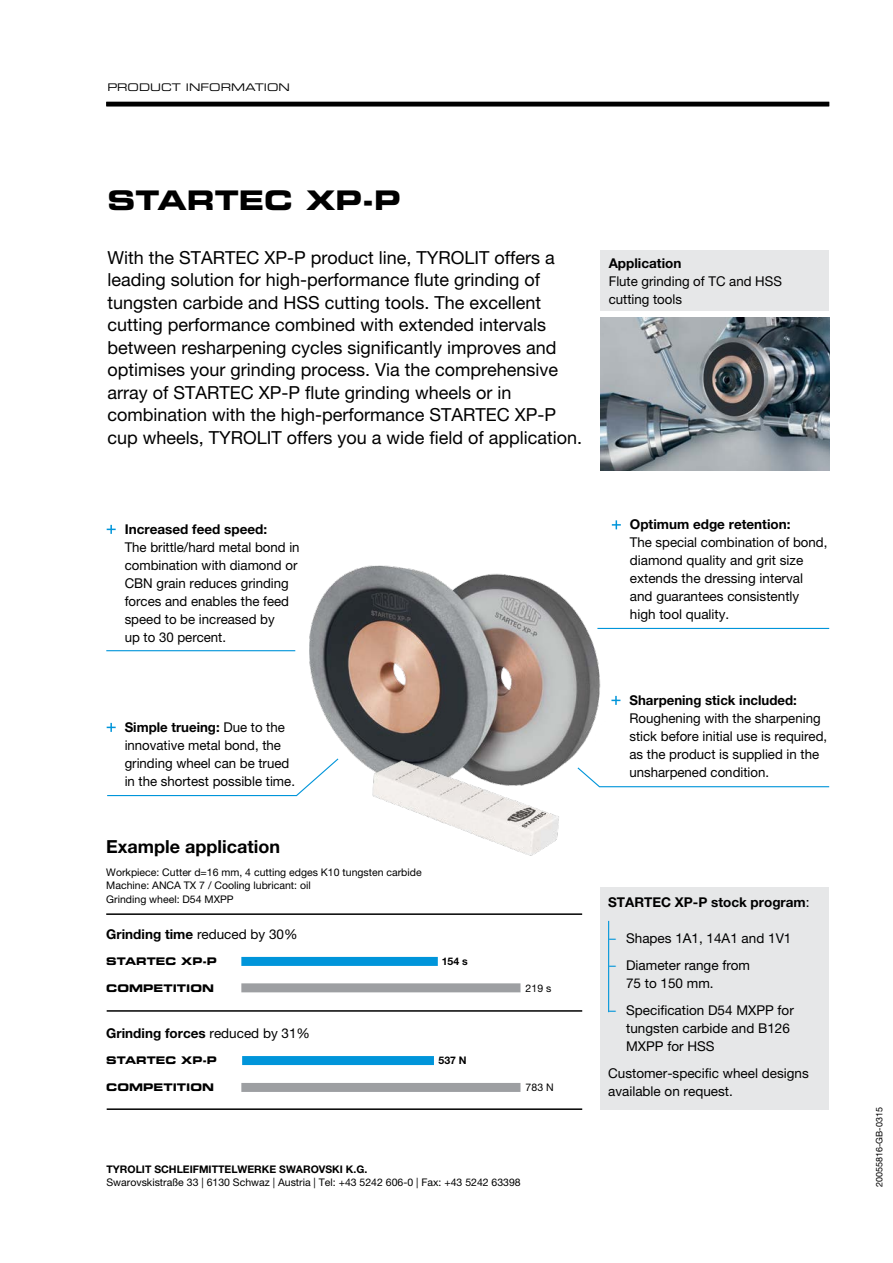
<style>
.page{position:relative;width:893px;height:1263px;background:#fff}
.page>*{position:absolute;margin:0;border:0;box-sizing:border-box;transform-origin:0 0}
.t1{font:27px "Eurostile LT Std Bold Ex 2";color:#000}
.t2{font:18px/22.5px "Helvetica Neue LT Pro";color:#000}
.t3{font:700 18px "Helvetica Neue LT Pro";color:#000}
.t4{font:13.5px/18px "Helvetica Neue LT Pro";color:#000}
.t5{font:700 13.5px "Helvetica Neue LT Pro";color:#000}
.t6{font:10.5px/13.5px "Helvetica Neue LT Pro";color:#000}
.t7{font:700 10.5px "Helvetica Neue LT Pro";color:#000}
.t8{font:10.5px "Eurostile LT Std Bold Ex 2";color:#000}
.t9{font:10.5px "Eurostile LT Std Ex 2";color:#000}
.t10{font:9px "Helvetica Neue LT Pro";color:#000}
.s1{font-weight:700}
.s2{font-weight:400}
.s3{color:#0095da}
</style>
<div class="page">
<hr style="left:106px;top:650px;width:189px;height:1px;background:#0095da">
<hr style="left:106px;top:102px;width:723px;height:4px;background:#000">
<img style="left:600px;top:318px;width:229px;height:153px">
<hr style="left:106px;top:913px;width:476px;height:2px;background:#000">
<hr style="left:107px;top:1010px;width:475px;height:2px;background:#000">
<hr style="left:107px;top:1108px;width:475px;height:2px;background:#000">
<div style="left:241px;top:957px;width:197px;height:9px;background:#0095da"></div>
<div style="left:242px;top:1056px;width:192px;height:9px;background:#0095da"></div>
<div style="left:241px;top:1083px;width:279px;height:9px;background:#9d9fa2"></div>
<div style="left:241px;top:983px;width:279px;height:9px;background:#9d9fa2"></div>
<svg style="left:107px;top:783px;width:203px;height:14px"></svg>
<hr style="left:597px;top:628px;width:232px;height:1px;background:#0095da">
<svg style="left:664px;top:786px;width:166px;height:2px"></svg>
<img style="left:310px;top:565px;width:354px;height:223px">
<img style="left:357px;top:738px;width:225px;height:118px">
<div style="left:600px;top:887px;width:229px;height:223px;background:#e6e7e8"></div>
<svg style="left:107px;top:525px;width:9px;height:9px"></svg>
<svg style="left:107px;top:723px;width:9px;height:9px"></svg>
<svg style="left:612px;top:520px;width:9px;height:9px"></svg>
<div style="left:600px;top:250px;width:229px;height:61px;background:#e6e7e8"></div>
<svg style="left:611px;top:696px;width:9px;height:9px"></svg>
<hr style="left:608px;top:921px;width:1px;height:91px;background:#0095da">
<p class="t9" style="left:107px;top:80px;width:184px">PRODUCT INFORMATION</p>
<h1 class="t1" style="left:107px;top:181px;width:295px">STARTEC XP-P</h1>
<p class="t2" style="left:107px;top:246px;width:476px">With the STARTEC XP-P product line, TYROLIT offers a leading solution for high-performance flute grinding of tungsten carbide and HSS cutting tools. The excellent cutting performance combined with extended intervals between resharpening cycles significantly improves and optimises your grinding process. Via the comprehensive array of STARTEC XP-P flute grinding wheels or in combination with the high-performance STARTEC XP-P cup wheels, TYROLIT offers you a wide field of application.</p>
<p class="t5" style="left:609px;top:255px;width:74px">Application</p>
<p class="t4" style="left:609px;top:272px;width:175px">Flute grinding of TC and HSS cutting tools</p>
<p class="t5" style="left:125px;top:521px;width:144px">Increased feed speed:</p>
<p class="t4" style="left:125px;top:538px;width:176px">The brittle/hard metal bond in combination with diamond or<br>CBN grain reduces grinding forces and enables the feed speed to be increased by<br>up to 30 percent.</p>
<p class="t4" style="left:125px;top:718px;width:172px"><span class="s1">Simple trueing:</span> Due to the innovative metal bond, the grinding wheel can be trued in the shortest possible time.</p>
<h2 class="t3" style="left:106px;top:836px;width:175px">Example application</h2>
<p class="t6" style="left:106px;top:865px;width:317px">Workpiece: Cutter d=16 mm, 4 cutting edges K10 tungsten carbide<br>Machine: ANCA TX 7 / Cooling lubricant: oil<br>Grinding wheel: D54 MXPP</p>
<p class="t5" style="left:106px;top:926px;width:193px">Grinding time <span class="s2">reduced by 30%</span></p>
<p class="t8" style="left:106px;top:954px;width:112px">STARTEC XP-P</p>
<p class="t8" style="left:106px;top:981px;width:109px">COMPETITION</p>
<p class="t5" style="left:106px;top:1025px;width:205px">Grinding forces <span class="s2">reduced by 31%</span></p>
<p class="t8" style="left:106px;top:1053px;width:112px">STARTEC XP-P</p>
<p class="t8" style="left:106px;top:1080px;width:109px">COMPETITION</p>
<p class="t7" style="left:442px;top:955px;width:28px">154 s</p>
<p class="t7" style="left:438px;top:1054px;width:30px">537 N</p>
<p class="t6" style="left:526px;top:981px;width:27px">219 s</p>
<p class="t6" style="left:526px;top:1080px;width:30px">783 N</p>
<p class="t7" style="left:107px;top:1163px;width:262px">TYROLIT SCHLEIFMITTELWERKE SWAROVSKI K.G.</p>
<p class="t6" style="left:107px;top:1176px;width:416px">Swarovskistraße 33 | 6130 Schwaz | Austria | Tel: +43 5242 606-0 | Fax: +43 5242 63398</p>
<p class="t5" style="left:630px;top:516px;width:162px">Optimum edge retention:</p>
<p class="t4" style="left:630px;top:533px;width:199px">The special combination of bond, diamond quality and grit size extends the dressing interval and guarantees consistently high tool quality.</p>
<p class="t5" style="left:629px;top:692px;width:169px">Sharpening stick included:</p>
<p class="t4" style="left:629px;top:709px;width:199px">Roughening with the sharpening stick before initial use is required, as the product is supplied in the unsharpened condition.</p>
<p class="t5" style="left:608px;top:894px;width:203px">STARTEC XP-P stock program<span class="s2">:</span></p>
<p class="t4" style="left:609px;top:929px;width:184px"><span class="s3">–</span> Shapes 1A1, 14A1 and 1V1</p>
<p class="t4" style="left:626px;top:956px;width:126px;text-indent:-17px"><span class="s3">–</span> Diameter range from<br>75 to 150 mm.</p>
<p class="t4" style="left:626px;top:1001px;width:169px;text-indent:-17px"><span class="s3">–</span> Specification D54 MXPP for tungsten carbide and B126<br>MXPP for HSS</p>
<p class="t4" style="left:608px;top:1064px;width:202px">Customer-specific wheel designs available on request.</p>
<p class="t10" style="left:874px;top:1187px;width:82px;rotate:-90deg">20055816-GB-0315</p>
</div>
